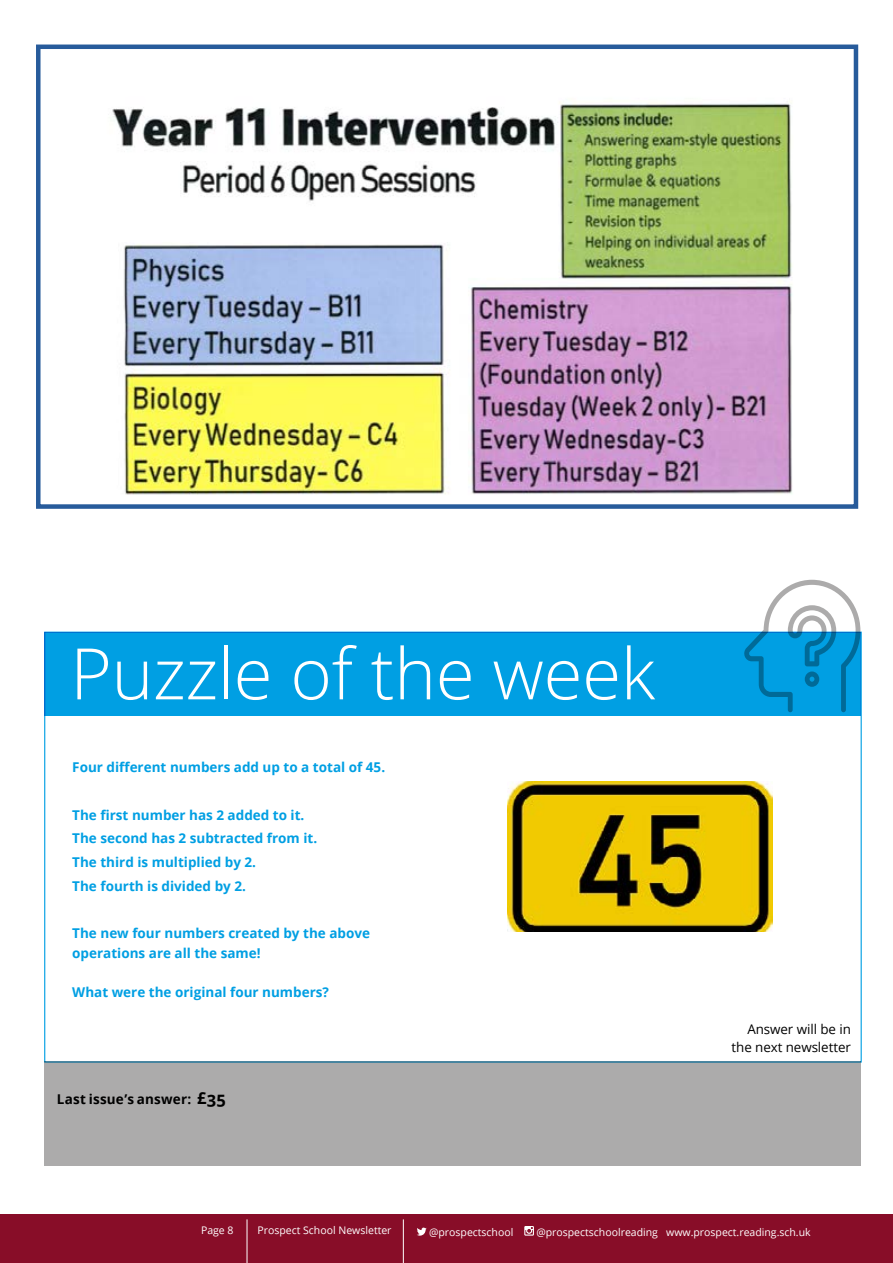
<style>
.page{position:relative;width:893px;height:1263px;background:#fff}
.page>*{position:absolute;margin:0;border:0;box-sizing:border-box;transform-origin:0 0}
.t1{font:300 71.1px "Open Sans";letter-spacing:-.005em;color:#fff}
.t2{font:700 13.5px/23.7px "Open Sans";color:#009fe3}
.t3{font:700 13.5px "Open Sans";letter-spacing:.015em;color:#000}
.t4{font:13.35px/18.1px "Open Sans";letter-spacing:-.005em;color:#000;text-align:right}
.t5{font:10.5px "Open Sans";color:#fff}
.s1{font-size:16.5px}
</style>
<div class="page">
<div style="left:0;top:1214px;width:893px;height:49px;background:#880d28"></div>
<svg style="left:417px;top:1227px;width:10px;height:8px"></svg>
<svg style="left:524px;top:1226px;width:10px;height:9px"></svg>
<hr style="left:247px;top:1219px;width:1px;height:44px;background:#fff">
<hr style="left:403px;top:1219px;width:1px;height:44px;background:#fff">
<div style="left:44px;top:1061px;width:816px;height:104px;background:#acabab"></div>
<div style="left:45px;top:632px;width:816px;height:84px;background:#009fe3"></div>
<svg style="left:744px;top:580px;width:116px;height:132px"></svg>
<img style="left:507px;top:782px;width:265px;height:150px">
<img style="left:112px;top:101px;width:681px;height:394px">
<div style="left:36px;top:45px;width:822px;height:464px;border:4px solid #275b9b"></div>
<h1 class="t1" style="left:70px;top:625px;width:586px">Puzzle of the week</h1>
<p class="t2" style="left:72px;top:755px;width:314px">Four different numbers add up to a total of 45.</p>
<p class="t2" style="left:72px;top:803px;width:246px">The first number has 2 added to it.<br>The second has 2 subtracted from it.<br>The third is multiplied by 2.<br>The fourth is divided by 2.</p>
<p class="t2" style="left:72px;top:923px;width:299px;line-height:19.5px">The new four numbers created by the above operations are all the same!</p>
<p class="t2" style="left:72px;top:980px;width:258px">What were the original four numbers?</p>
<p class="t3" style="left:57px;top:1090px;width:171px">Last issue’s answer: <span class="s1">£35</span></p>
<p class="t4" style="left:732px;top:1019px;width:121px">Answer will be in the next newsletter</p>
<p class="t5" style="left:201px;top:1223px;width:34px">Page 8</p>
<p class="t5" style="left:257px;top:1223px;width:136px">Prospect School Newsletter</p>
<p class="t5" style="left:429px;top:1224px;width:86px">@prospectschool</p>
<p class="t5" style="left:536px;top:1224px;width:276px">@prospectschoolreading www.prospect.reading.sch.uk</p>
</div>
